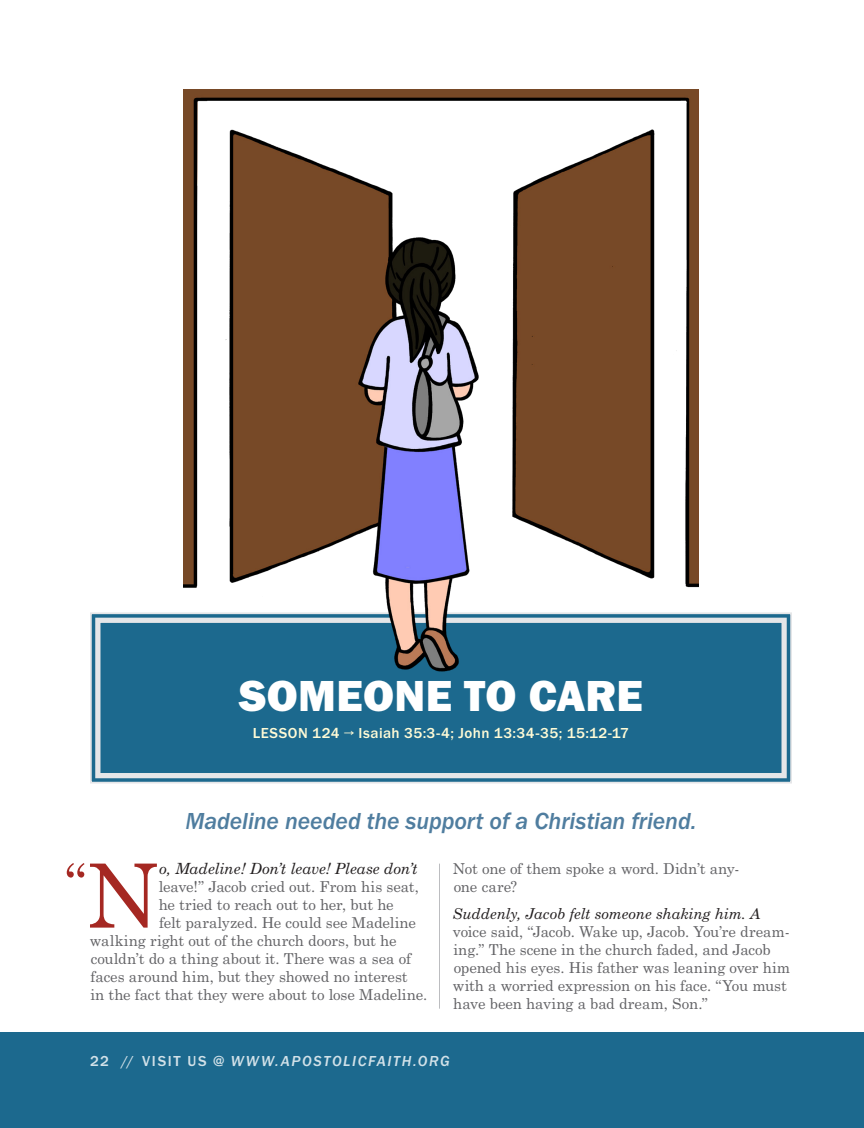
<style>
.page{position:relative;width:864px;height:1128px;background:#fff}
.page>*{position:absolute;margin:0;border:0;box-sizing:border-box;transform-origin:0 0}
.Article_-_Copy_Intro{font:88.65px "Century Schoolbook Std";color:#a52822}
.Article_-_Memory_Ver{font:52.5px "Century Schoolbook Std";color:#a52822}
.Article_-_Title{font:45px "Franklin Gothic URW Hea";letter-spacing:.005em;color:#fff}
.Article_-_Subtitle{font:24px "Franklin Gothic URW Med Ita";letter-spacing:-.005em;color:#4f7d9f}
.Article_-_Copy_Intro-2{font:italic 15.3px "Century Schoolbook Std";color:#231f20}
.Article_-_Copy_Intro-3{font:15px/18px "Century Schoolbook Std";letter-spacing:-.01em;color:#636366}
.Article_-_Copy{font:15px/18px "Century Schoolbook Std";letter-spacing:-.005em;color:#636366}
.Article_-_Lesson___V{font:500 15px "Franklin Gothic URW";letter-spacing:.03em;color:#fffbd6}
.t1{font:15px "Franklin Gothic URW Med Ita";letter-spacing:.11em;color:#fff}
.s1{font-style:italic;color:#231f20}
.s2{font-family:"Franklin Gothic URW";font-weight:500}
</style>
<div class="page">
<hr style="left:863px;top:0;width:1px;height:177px;background:#f6f6f7">
<div style="left:90px;top:612px;width:702px;height:172px;background:#1c698e"></div>
<div style="left:95px;top:617px;width:692px;height:161px;border:5px solid #e5e6e8"></div>
<img style="left:183px;top:90px;width:516px;height:605px">
<hr style="left:439px;top:863px;width:1px;height:145px;background:#bcbdc0">
<div style="left:0;top:1031px;width:864px;height:96px;background:#1c698e"></div>
<p class="Article_-_Title" style="left:239px;top:667px;width:405px">SOMEONE TO CARE</p>
<p class="Article_-_Lesson___V" style="left:253px;top:724px;width:378px">LESSON 124 → Isaiah 35:3-4; John 13:34-35; 15:12-17</p>
<p class="Article_-_Subtitle" style="left:185px;top:806px;width:513px">Madeline needed the support of a Christian friend.</p>
<p class="Article_-_Copy_Intro" style="left:86px;top:840px;width:74px">N</p>
<p class="Article_-_Copy_Intro-2" style="left:159px;top:858px;width:260px">o, Madeline! Don’t leave! Please don’t</p>
<p class="Article_-_Memory_Ver" style="left:65px;top:850px;width:22px">“</p>
<p class="Article_-_Copy_Intro-3" style="left:159px;top:876px;width:262px">leave!” Jacob cried out. From his seat,</p>
<p class="Article_-_Copy_Intro-3" style="left:159px;top:894px;width:236px">he tried to reach out to her, but he</p>
<p class="Article_-_Copy_Intro-3" style="left:159px;top:912px;width:258px">felt paralyzed. He could see Madeline</p>
<p class="Article_-_Copy_Intro-3" style="left:90px;top:930px;width:308px">walking right out of the church doors, but he</p>
<p class="Article_-_Copy_Intro-3" style="left:91px;top:948px;width:322px">couldn’t do a thing about it. There was a sea of</p>
<p class="Article_-_Copy_Intro-3" style="left:91px;top:966px;width:319px">faces around him, but they showed no interest</p>
<p class="Article_-_Copy_Intro-3" style="left:90px;top:984px;width:338px">in the fact that they were about to lose Madeline.</p>
<p class="Article_-_Copy_Intro-3" style="left:453px;top:858px;width:288px">Not one of them spoke a word. Didn’t any&shy;one care?</p>
<p class="Article_-_Copy" style="left:453px;top:903px;width:339px"><span class="s1">Suddenly, Jacob felt someone shaking him. A </span>voice said, “Jacob. Wake up, Jacob. You’re dream&shy;ing.” The scene in the church faded, and Jacob opened his eyes. His father was leaning over him with a worried expression on his face. “You must have been having a bad dream, Son.”</p>
<p class="t1" style="left:90px;top:1051px;width:361px"><span class="s2">22 // VISIT US @</span> WWW.APOSTOLICFAITH.ORG</p>
</div>
